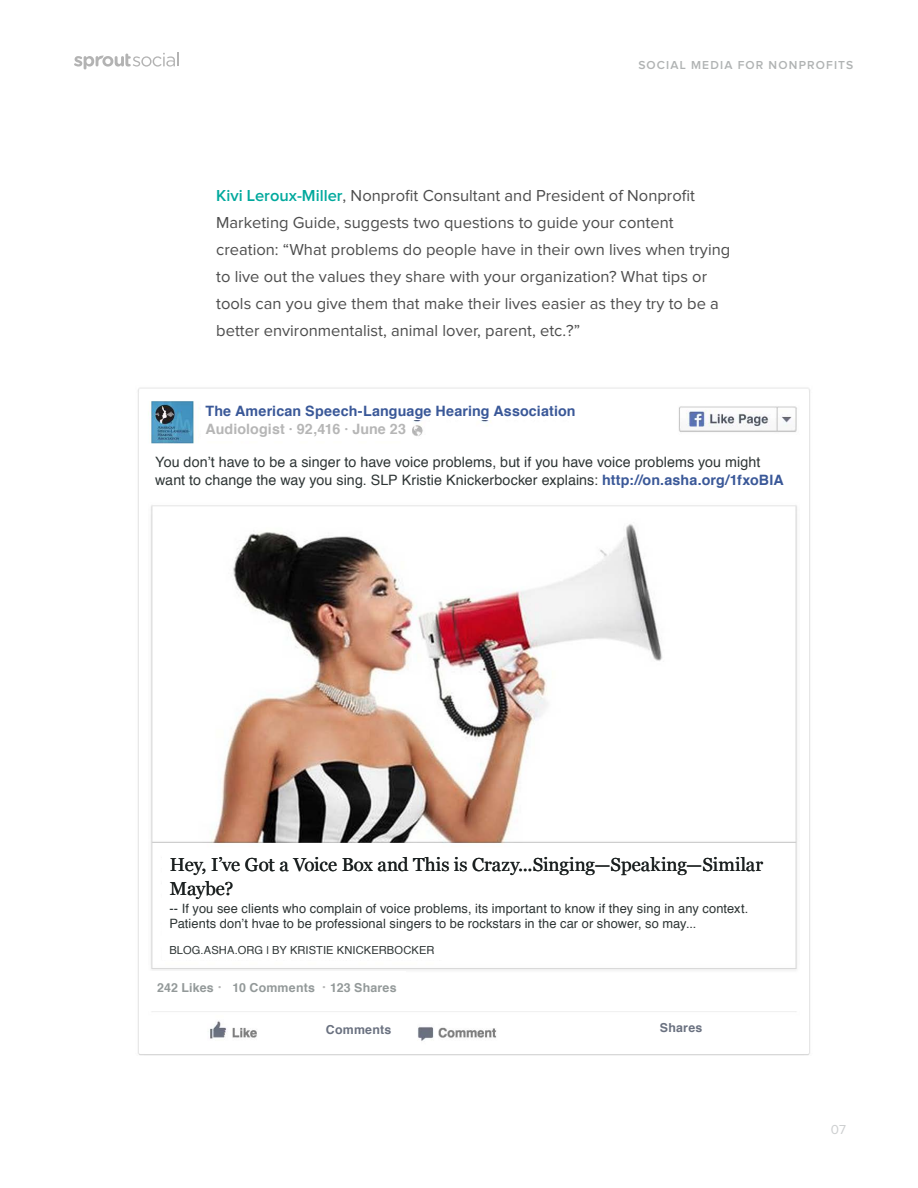
<style>
.page{position:relative;width:918px;height:1188px;background:#fff}
.page>*{position:absolute;margin:0;border:0;box-sizing:border-box;transform-origin:0 0}
.t1{font:18.75px/23.5px "Georgia";color:#1b2020}
.t2{font:16.5px/27px "Proxima Nova";color:#4d4d4d}
.t3{font:14.25px/17.5px "Helvetica";letter-spacing:.005em;color:#2e3535}
.t4{font:700 14.25px "Helvetica";letter-spacing:.01em;color:#3a5898}
.t5{font:700 14.25px "Helvetica";letter-spacing:.005em;color:#b6b6b6}
.t6{font:13.5px "Proxima Nova";color:#cdcfd0}
.t7{font:12.9px/15.5px "Helvetica";letter-spacing:.01em;color:#2e3535}
.t8{font:700 12.45px "Helvetica";letter-spacing:.015em;color:#939999}
.t9{font:700 12.45px "Helvetica";letter-spacing:.015em;color:#6a7180}
.t10{font:600 12px "Proxima Nova";letter-spacing:.1em;color:#b0b3b3}
.t11{font:11.1px "Helvetica";letter-spacing:.01em;color:#2e3535}
.s1{font-weight:600;color:#00a99d}
.s2{font-weight:700;color:#3a5898}
.s3{font-size:14.25px;color:#b6b6b6}
</style>
<div class="page">
<img style="left:138px;top:387px;width:672px;height:668px">
<svg style="left:74px;top:53px;width:105px;height:16px"></svg>
<div style="left:201px;top:400px;width:387px;height:19px;background:#fff"></div>
<div style="left:201px;top:419px;width:210px;height:21px;background:#fff"></div>
<div style="left:147px;top:455px;width:647px;height:44px;background:#fff"></div>
<div style="left:162px;top:853px;width:622px;height:107px;background:#fff"></div>
<div style="left:146px;top:971px;width:260px;height:30px;background:#fff"></div>
<div style="left:321px;top:1016px;width:89px;height:31px;background:#fff"></div>
<div style="left:657px;top:1016px;width:88px;height:31px;background:#fff"></div>
<p class="t10" style="left:638px;top:59px;width:216px">SOCIAL MEDIA FOR NONPROFITS</p>
<p class="t2" style="left:216px;top:182px;width:516px"><span class="s1">Kivi Leroux-Miller</span>, Nonprofit Consultant and President of Nonprofit Marketing Guide, suggests two questions to guide your content creation: “What problems do people have in their own lives when trying to live out the values they share with your organization? What tips or tools can you give them that make their lives easier as they try to be a better environmentalist, animal lover, parent, etc.?”</p>
<p class="t4" style="left:206px;top:400px;width:372px">The American Speech-Language Hearing Association</p>
<p class="t5" style="left:206px;top:417px;width:202px">Audiologist · 92,416 · June 23</p>
<p class="t3" style="left:155px;top:454px;width:630px">You don’t have to be a singer to have voice problems, but if you have voice problems you might want to change the way you sing. SLP Kristie Knickerbocker explains: <span class="s2">http://on.asha.org/1fxoBIA</span></p>
<p class="t1" style="left:170px;top:852px;width:595px">Hey, I’ve Got a Voice Box and This is Crazy...Singing—Speaking—Similar<br>Maybe?</p>
<p class="t7" style="left:169px;top:901px;width:581px">-- If you see clients who complain of voice problems, its important to know if they sing in any context.<br>Patients don’t hvae to be professional singers to be rockstars in the car or shower, so may...</p>
<p class="t11" style="left:169px;top:941px;width:267px">BLOG.ASHA.ORG | BY KRISTIE KNICKERBOCKER</p>
<p class="t8" style="left:157px;top:977px;width:241px">242 Likes <span class="s3">·</span> 10 Comments <span class="s3">·</span> 123 Shares</p>
<p class="t9" style="left:326px;top:1019px;width:67px">Comments</p>
<p class="t9" style="left:660px;top:1018px;width:44px">Shares</p>
<p class="t6" style="left:831px;top:1122px;width:17px">07</p>
</div>
